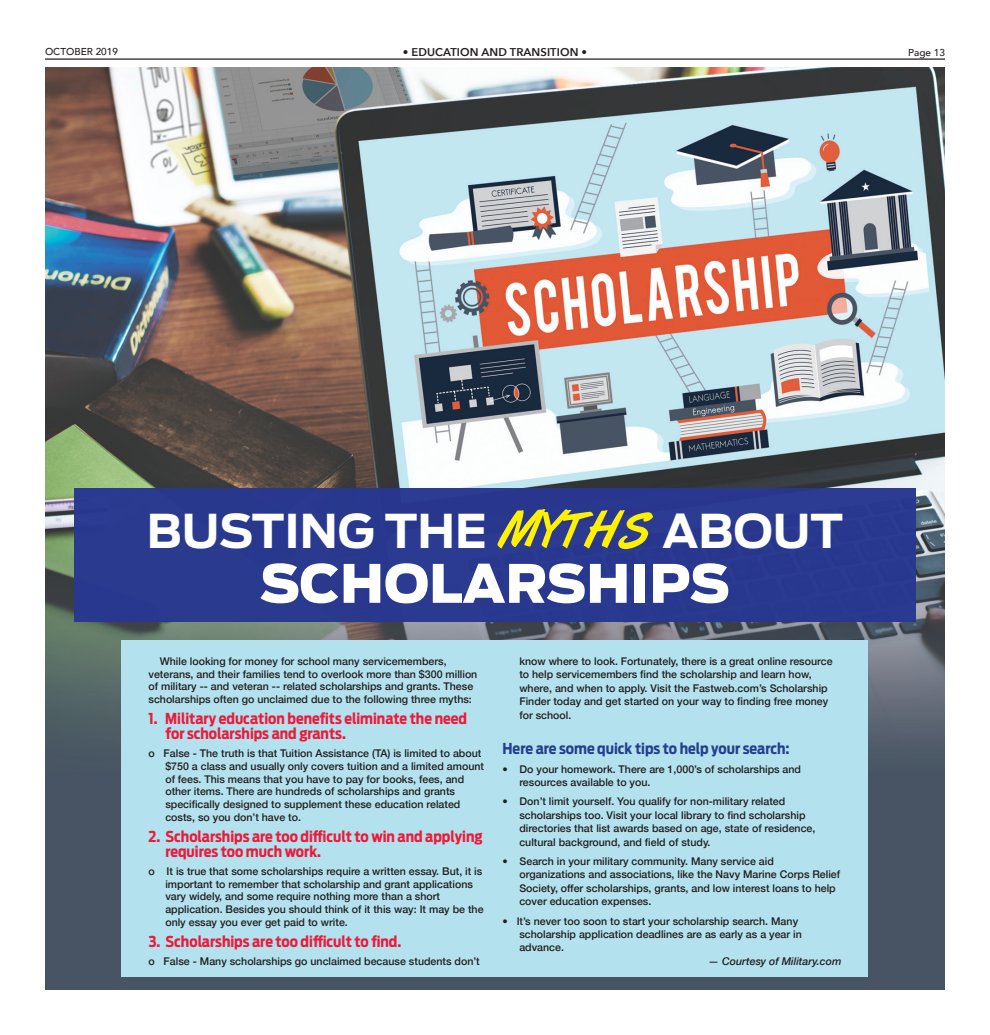
<style>
.page{position:relative;width:990px;height:1035px;background:#fff}
.page>*{position:absolute;margin:0;border:0;box-sizing:border-box;transform-origin:0 0}
.t1{font:900 52.5px "Ford Antenna";color:#fff}
.t2{font:700 46.25px "Ford Antenna";color:#fff}
.t3{font:700 15px/15px "Ford Antenna Cond";color:#ed1a3a}
.t4{font:700 15px "Ford Antenna Cond";color:#253f8e}
.t5{font:600 11.25px "Avenir Next";letter-spacing:.01em;color:#231f20}
.t6{font:500 10.62px/13.5px "Helvetica Neue";color:#231f20}
.t7{font:italic 500 10.62px "Helvetica Neue";color:#231f20}
.t8{font:500 10px "Avenir";color:#231f20}
.s1{font-family:"Art Brush";font-weight:400;font-size:51.25px;color:#fff101}
</style>
<div class="page">
<hr style="left:45px;top:58px;width:900px;height:2px;background:#231f20">
<img style="left:45px;top:67px;width:900px;height:923px">
<div style="left:122px;top:640px;width:746px;height:337px;background:#b3e1ed"></div>
<div style="left:74px;top:489px;width:842px;height:133px;background:#283890"></div>
<p class="t8" style="left:45px;top:43px;width:74px">OCTOBER 2019</p>
<p class="t5" style="left:403px;top:42px;width:186px">• EDUCATION AND TRANSITION •</p>
<p class="t8" style="left:908px;top:43px;width:38px">Page 13</p>
<p class="t2" style="left:147px;top:489px;width:698px">BUSTING THE <span class="s1">MYTHS</span> ABOUT</p>
<p class="t1" style="left:260px;top:535px;width:471px">SCHOLARSHIPS</p>
<p class="t6" style="left:149px;top:654px;width:330px;line-height:12.8px;text-indent:11px">While looking for money for school many servicemembers, veterans, and their families tend to overlook more than $300 million of military -- and veteran -- related scholarships and grants. These scholarships often go unclaimed due to the following three myths:</p>
<p class="t3" style="left:165px;top:709px;width:303px;text-indent:-17px">1. Military education benefits eliminate the need for scholarships and grants.</p>
<p class="t6" style="left:165px;top:746px;width:320px;line-height:12.8px;text-indent:-17px">o False - The truth is that Tuition Assistance (TA) is limited to about $750 a class and usually only covers tuition and a limited amount of fees. This means that you have to pay for books, fees, and other items. There are hundreds of scholarships and grants specifically designed to supplement these education related costs, so you don’t have to.</p>
<p class="t3" style="left:165px;top:827px;width:319px;text-indent:-17px">2. Scholarships are too difficult to win and applying requires too much work.</p>
<p class="t6" style="left:165px;top:864px;width:320px;line-height:12.8px;text-indent:-17px">o It is true that some scholarships require a written essay. But, it is important to remember that scholarship and grant applications vary widely, and some require nothing more than a short application. Besides you should think of it this way: It may be the only essay you ever get paid to write.</p>
<p class="t3" style="left:149px;top:932px;width:254px">3. Scholarships are too difficult to find.</p>
<p class="t6" style="left:149px;top:954px;width:333px">o False - Many scholarships go unclaimed because students don’t</p>
<p class="t6" style="left:519px;top:653px;width:315px">know where to look. Fortunately, there is a great online resource to help servicemembers find the scholarship and learn how, where, and when to apply. Visit the Fastweb.com’s Scholarship Finder today and get started on your way to finding free money for school.</p>
<p class="t4" style="left:502px;top:735px;width:289px">Here are some quick tips to help your search:</p>
<p class="t6" style="left:519px;top:761px;width:283px;text-indent:-17px">• Do your homework. There are 1,000’s of scholarships and resources available to you.</p>
<p class="t6" style="left:519px;top:794px;width:298px;text-indent:-17px">• Don’t limit yourself. You qualify for non-military related scholarships too. Visit your local library to find scholarship directories that list awards based on age, state of residence, cultural background, and field of study.</p>
<p class="t6" style="left:519px;top:854px;width:322px;text-indent:-17px">• Search in your military community. Many service aid organizations and associations, like the Navy Marine Corps Relief Society, offer scholarships, grants, and low interest loans to help cover education expenses.</p>
<p class="t6" style="left:519px;top:913px;width:284px;text-indent:-17px">• It’s never too soon to start your scholarship search. Many scholarship application deadlines are as early as a year in advance.</p>
<p class="t7" style="left:709px;top:952px;width:134px">— Courtesy of Military.com</p>
</div>
